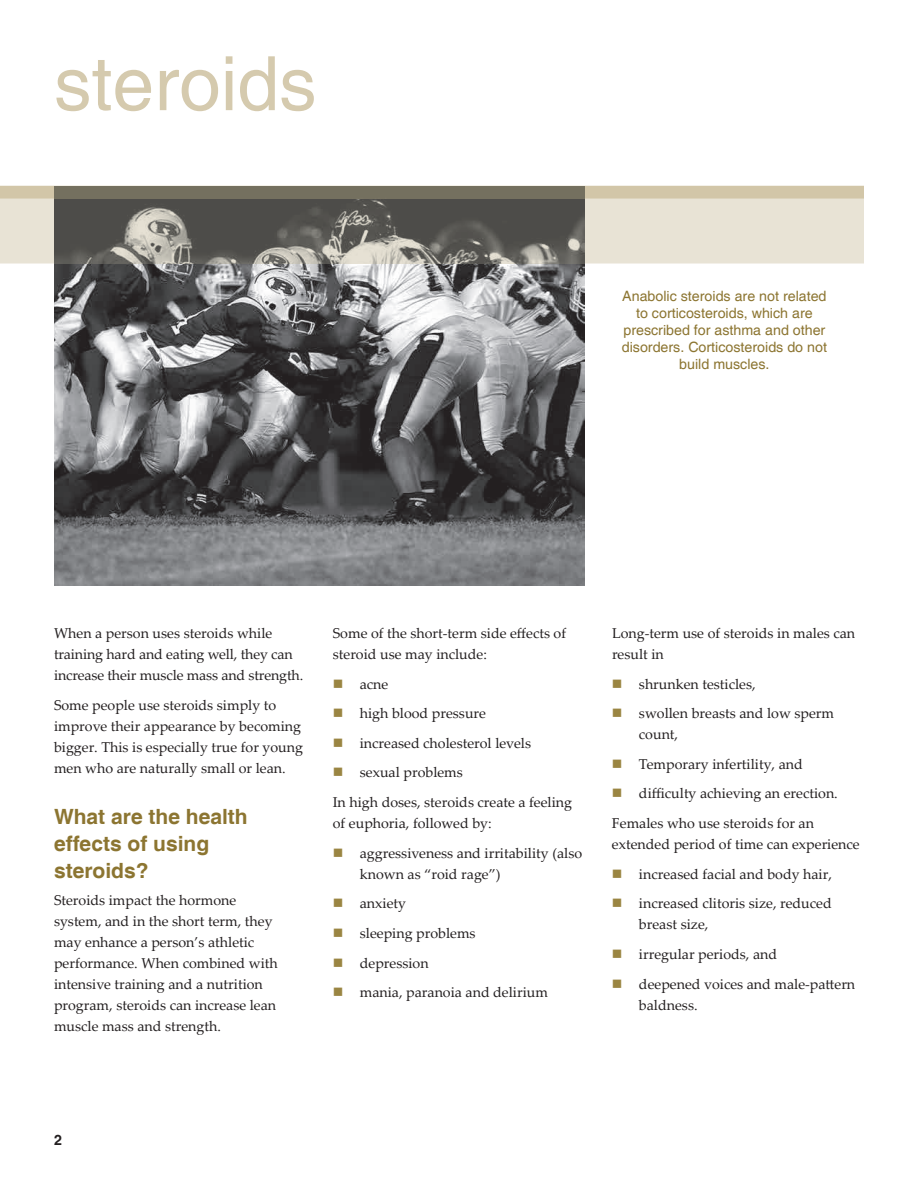
<style>
.page{position:relative;width:918px;height:1188px;background:#fff}
.page>*{position:absolute;margin:0;border:0;box-sizing:border-box;transform-origin:0 0}
.t1{font:75px "Helvetica";color:#d5caae}
.t2{font:700 21px/27px "Helvetica";color:#8c7531}
.t3{font:14.25px/21px "Palatino Linotype";color:#231f20}
.t4{font:14.25px/17.1px "Helvetica";color:#8c7531;text-align:center}
.t5{font:700 14.25px "Helvetica";color:#231f20}
</style>
<div class="page">
<img style="left:54px;top:264px;width:531px;height:321px">
<svg style="left:0;top:199px;width:864px;height:65px;background:#9a978f"></svg>
<svg style="left:0;top:186px;width:864px;height:13px;background:#98917b"></svg>
<h1 class="t1" style="left:54px;top:40px;width:264px">steroids</h1>
<p class="t4" style="left:622px;top:288px;width:207px">Anabolic steroids are not related to corticosteroids, which are prescribed for asthma and other disorders. Corticosteroids do not build muscles.</p>
<p class="t3" style="left:54px;top:622px;width:251px">When a person uses steroids while training hard and eating well, they can increase their muscle mass and strength.</p>
<p class="t3" style="left:54px;top:694px;width:251px">Some people use steroids simply to improve their appearance by becoming bigger. This is especially true for young men who are naturally small or lean.</p>
<h2 class="t2" style="left:54px;top:805px;width:195px">What are the health effects of using steroids?</h2>
<p class="t3" style="left:54px;top:889px;width:225px">Steroids impact the hormone system, and in the short term, they may enhance a person’s athletic performance. When combined with intensive training and a nutrition program, steroids can increase lean muscle mass and strength.</p>
<p class="t3" style="left:333px;top:622px;width:235px">Some of the short-term side effects of steroid use may include:</p>
<p class="t3" style="left:360px;top:673px;width:30px">acne</p>
<p class="t3" style="left:360px;top:702px;width:128px">high blood pressure</p>
<p class="t3" style="left:360px;top:732px;width:173px">increased cholesterol levels</p>
<p class="t3" style="left:360px;top:762px;width:105px">sexual problems</p>
<p class="t3" style="left:333px;top:791px;width:241px">In high doses, steroids create a feeling</p>
<p class="t3" style="left:360px;top:808px;width:224px;line-height:29.7px;text-indent:-27px">of euphoria, followed by: aggressiveness and irritability (also</p>
<p class="t3" style="left:360px;top:859px;width:190px;line-height:29.7px">known as “roid rage”) anxiety<br>sleeping problems<br>depression<br>mania, paranoia and delirium</p>
<p class="t3" style="left:612px;top:622px;width:245px">Long-term use of steroids in males can result in</p>
<p class="t3" style="left:639px;top:668px;width:197px;line-height:29.7px">shrunken testicles,<br>swollen breasts and low sperm</p>
<p class="t3" style="left:639px;top:723px;width:41px">count,</p>
<p class="t3" style="left:639px;top:753px;width:165px">Temporary infertility, and</p>
<p class="t3" style="left:639px;top:783px;width:200px">difficulty achieving an erection.</p>
<p class="t3" style="left:612px;top:812px;width:204px">Females who use steroids for an</p>
<p class="t3" style="left:612px;top:829px;width:249px;line-height:29.7px;text-align:center">extended period of time can experience increased facial and body hair, increased clitoris size, reduced</p>
<p class="t3" style="left:639px;top:909px;width:218px;line-height:29.7px">breast size,<br>irregular periods, and<br>deepened voices and male-pattern</p>
<p class="t3" style="left:639px;top:994px;width:60px">baldness.</p>
<p class="t5" style="left:54px;top:1131px;width:9px">2</p>
</div>
